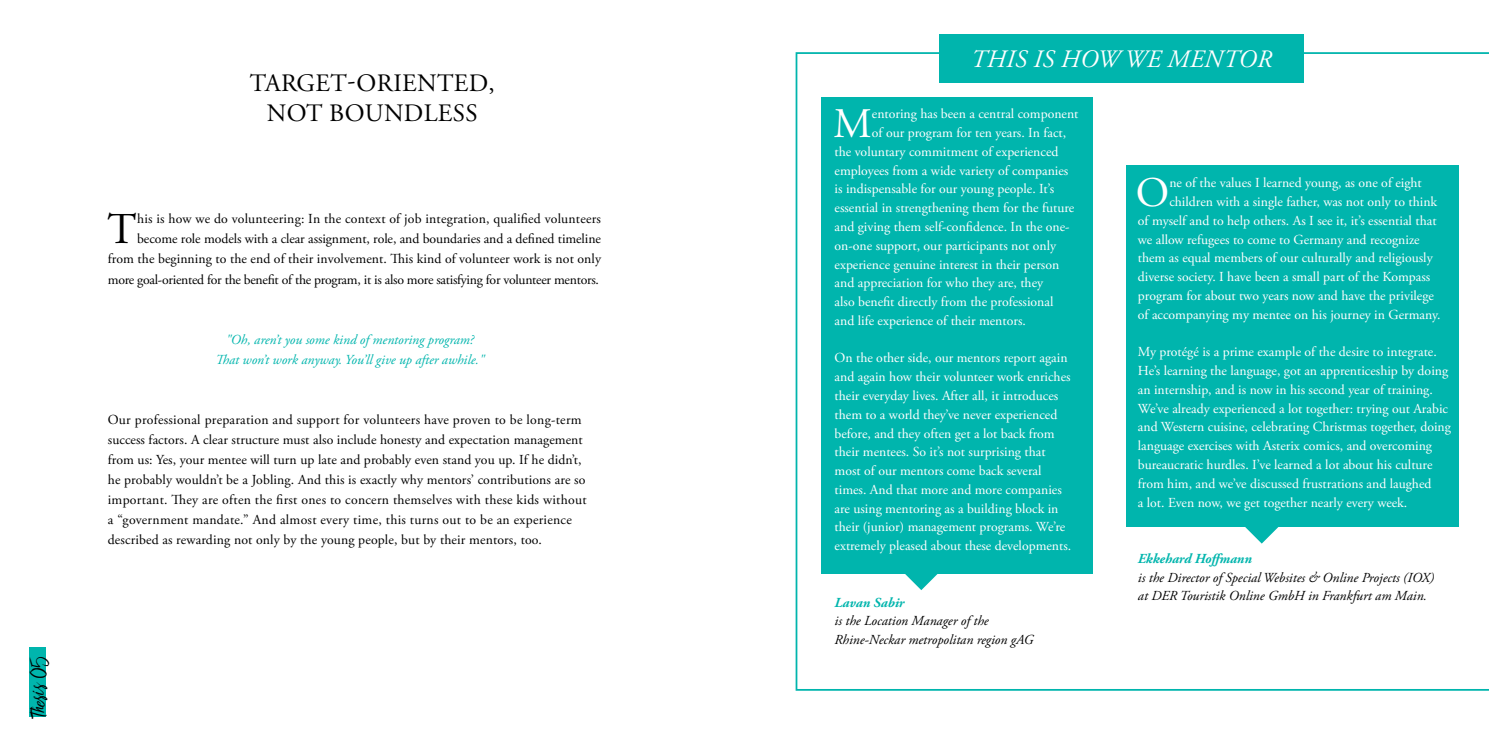
<style>
.page{position:relative;width:1489px;height:745px;background:#fff}
.page>*{position:absolute;margin:0;border:0;box-sizing:border-box;transform-origin:0 0}
.t1{font:43.88px "Adobe Garamond Pro";color:#000}
.t2{font:42px "Adobe Garamond Pro";color:#fff}
.t3{font:25px/30px "Adobe Garamond Pro";letter-spacing:.015em;color:#000;text-align:center}
.t4{font:italic 25px "Adobe Garamond Pro";letter-spacing:.015em;color:#fff}
.t5{font:20.38px "Bringshoot";color:#000}
.t6{font:13.75px/18.8px "Adobe Garamond Pro";color:#fff}
.t7{font:13.75px/20px "Adobe Garamond Pro";letter-spacing:.01em;color:#000;text-align:right}
.t8{font:italic 13.75px/18.8px "Adobe Garamond Pro";color:#000}
.t9{font:italic 13.75px/20px "Adobe Garamond Pro";color:#00b5ad;text-align:center}
.t10{font:italic 700 13.75px "Adobe Garamond Pro";color:#00b5ad}
</style>
<div class="page">
<div style="left:29px;top:647px;width:16px;height:69px;background:#00b5ad"></div>
<svg style="left:795px;top:52px;width:693px;height:638px"></svg>
<svg style="left:1244px;top:526px;width:37px;height:17px"></svg>
<svg style="left:903px;top:573px;width:37px;height:16px"></svg>
<div style="left:820px;top:97px;width:272px;height:476px;background:#00b5ad"></div>
<div style="left:1126px;top:165px;width:332px;height:361px;background:#00b5ad"></div>
<div style="left:938px;top:34px;width:365px;height:48px;background:#00b5ad"></div>
<h3 class="t5" style="left:27px;top:716px;width:63px;rotate:-90deg">Thesis 05</h3>
<h3 class="t3" style="left:250px;top:69px;width:246px">TARGET-ORIENTED,<br>NOT BOUNDLESS</h3>
<h1 class="t1" style="left:107px;top:203px;width:30px">T</h1>
<p class="t7" style="left:108px;top:209px;width:494px">his is how we do volunteering: In the context of job integration, qualified volunteers become role models with a clear assignment, role, and boundaries and a defined timeline from the beginning to the end of their involvement. This kind of volunteer work is not only more goal-oriented for the benefit of the program, it is also more satisfying for volunteer mentors.</p>
<p class="t9" style="left:215px;top:329px;width:270px">"Oh, aren’t you some kind of mentoring program?<br>That won’t work anyway. You’ll give up after awhile."</p>
<p class="t7" style="left:108px;top:409px;width:480px;text-align:left">Our professional preparation and support for volunteers have proven to be long-term success factors. A clear structure must also include honesty and expectation management from us: Yes, your mentee will turn up late and probably even stand you up. If he didn’t, he probably wouldn’t be a Jobling. And this is exactly why mentors’ contributions are so important. They are often the first ones to concern themselves with these kids without a “government mandate.” And almost every time, this turns out to be an experience described as rewarding not only by the young people, but by their mentors, too.</p>
<h3 class="t4" style="left:970px;top:44px;width:302px">THIS IS HOW WE MENTOR</h3>
<h2 class="t2" style="left:833px;top:98px;width:40px">M</h2>
<p class="t6" style="left:871px;top:105px;width:208px">entoring has been a central component</p>
<p class="t6" style="left:871px;top:124px;width:196px">of our program for ten years. In fact,</p>
<p class="t6" style="left:834px;top:142px;width:225px">the voluntary commitment of experienced</p>
<p class="t6" style="left:834px;top:161px;width:235px">employees from a wide variety of companies</p>
<p class="t6" style="left:834px;top:180px;width:221px">is indispensable for our young people. It’s</p>
<p class="t6" style="left:834px;top:199px;width:241px">essential in strengthening them for the future</p>
<p class="t6" style="left:834px;top:217px;width:236px">and giving them self-confidence. In the one-</p>
<p class="t6" style="left:834px;top:236px;width:223px">on-one support, our participants not only</p>
<p class="t6" style="left:834px;top:255px;width:226px">experience genuine interest in their person</p>
<p class="t6" style="left:834px;top:274px;width:210px">and appreciation for who they are, they</p>
<p class="t6" style="left:834px;top:292px;width:220px">also benefit directly from the professional</p>
<p class="t6" style="left:834px;top:311px;width:193px">and life experience of their mentors.</p>
<p class="t6" style="left:834px;top:349px;width:238px">On the other side, our mentors report again and again how their volunteer work enriches their everyday lives. After all, it introduces them to a world they’ve never experienced before, and they often get a lot back from their mentees. So it’s not surprising that most of our mentors come back several times. And that more and more companies are using mentoring as a building block in their (junior) management programs. We’re extremely pleased about these developments.</p>
<p class="t10" style="left:834px;top:593px;width:71px">Lavan Sabir</p>
<p class="t8" style="left:834px;top:611px;width:200px">is the Location Manager of the<br>Rhine-Neckar metropolitan region gAG</p>
<h2 class="t2" style="left:1135px;top:167px;width:35px">O</h2>
<p class="t6" style="left:1169px;top:174px;width:254px">ne of the values I learned young, as one of eight</p>
<p class="t6" style="left:1169px;top:193px;width:269px">children with a single father, was not only to think</p>
<p class="t6" style="left:1137px;top:211px;width:300px">of myself and to help others. As I see it, it’s essential that</p>
<p class="t6" style="left:1137px;top:230px;width:283px">we allow refugees to come to Germany and recognize</p>
<p class="t6" style="left:1137px;top:249px;width:296px">them as equal members of our culturally and religiously</p>
<p class="t6" style="left:1137px;top:268px;width:294px">diverse society. I have been a small part of the Kompass</p>
<p class="t6" style="left:1137px;top:286px;width:297px">program for about two years now and have the privilege</p>
<p class="t6" style="left:1137px;top:305px;width:304px">of accompanying my mentee on his journey in Germany.</p>
<p class="t6" style="left:1137px;top:343px;width:314px">My protégé is a prime example of the desire to integrate.<br>He’s learning the language, got an apprenticeship by doing an internship, and is now in his second year of training.<br>We’ve already experienced a lot together: trying out Arabic and Western cuisine, celebrating Christmas together, doing language exercises with Asterix comics, and overcoming bureaucratic hurdles. I’ve learned a lot about his culture from him, and we’ve discussed frustrations and laughed<br>a lot. Even now, we get together nearly every week.</p>
<p class="t10" style="left:1137px;top:550px;width:115px">Ekkehard Hoffmann</p>
<p class="t8" style="left:1137px;top:568px;width:298px">is the Director of Special Websites &amp; Online Projects (IOX) at DER Touristik Online GmbH in Frankfurt am Main.</p>
</div>
